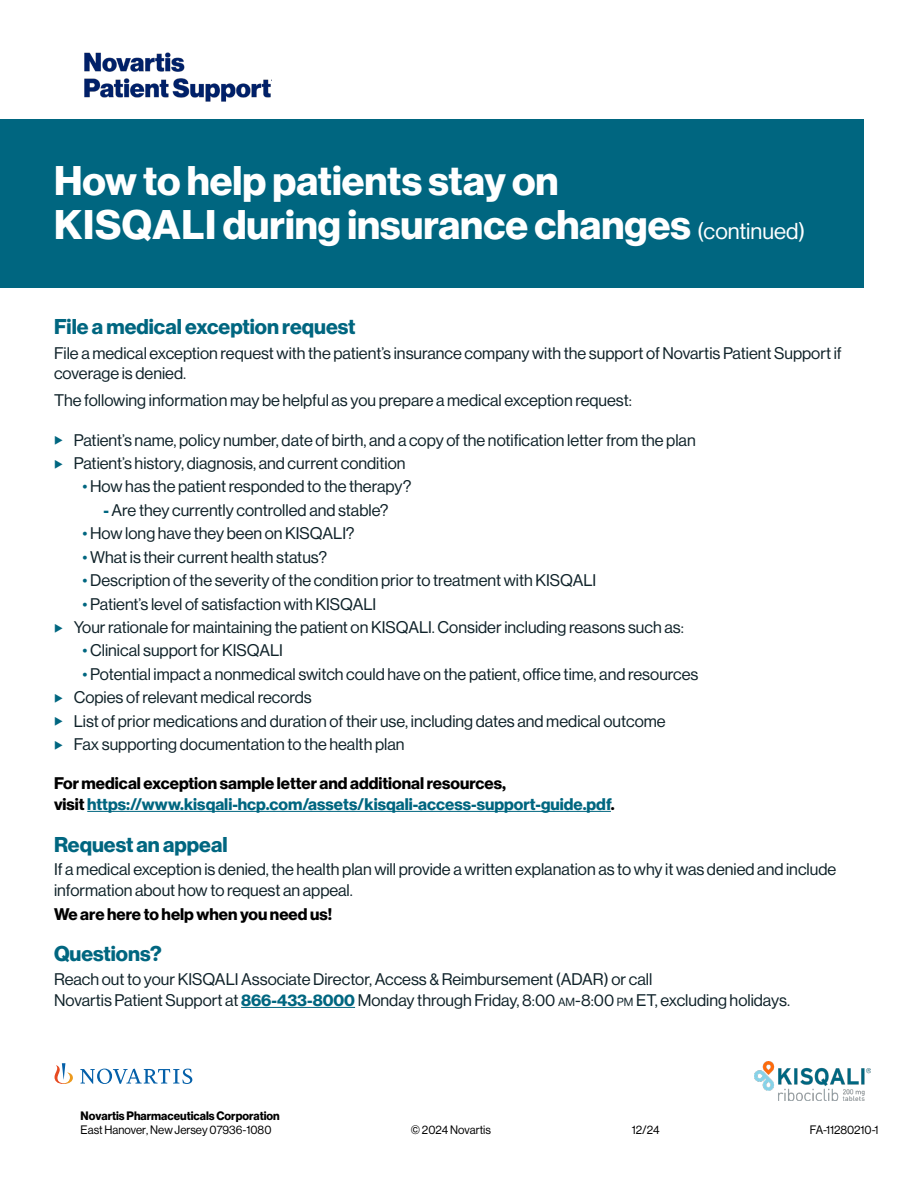
<style>
.page{position:relative;width:918px;height:1188px;background:#fff}
.page>*{position:absolute;margin:0;border:0;box-sizing:border-box;transform-origin:0 0}
.t1{font:700 40.5px/43.5px "Volta Modern Display 75";color:#fff}
.t2{font:700 21px "Volta Modern Display 75";color:#006680}
.t3{font:16.5px/21px "Volta Modern Display 55 Roman";color:#0f2229}
.t4{font:700 16.5px/21px "Volta Modern Display 75";color:#006680}
.t5{font:700 16.5px "Volta Modern Display 75";color:#000}
.t6{font:12px "Volta Modern Display 55 Roman";color:#000;scale:.96 1}
.t7{font:700 12px "Volta Modern Display 75";color:#000;scale:.96 1}
.s1{font-family:"Volta Modern Display 55 Roman";font-weight:400;font-size:22.5px}
.s2{color:#006680}
.s3{font-family:"Volta Modern Display 75";font-weight:700;color:#006680}
.s4{color:#000}
.s5{font-size:11.55px}
</style>
<div class="page">
<hr style="left:87px;top:811px;width:524px;height:1px;background:#006680">
<hr style="left:241px;top:1007px;width:114px;height:1px;background:#006680">
<div style="left:0;top:119px;width:864px;height:169px;background:#006680"></div>
<img style="left:754px;top:1062px;width:116px;height:38px">
<svg style="left:80px;top:1069px;width:112px;height:15px"></svg>
<svg style="left:55px;top:1063px;width:18px;height:21px"></svg>
<img style="left:84px;top:52px;width:187px;height:50px">
<h1 class="t1" style="left:54px;top:160px;width:753px">How to help patients stay on<br>KISQALI during insurance changes <span class="s1">(continued)</span></h1>
<p class="t2" style="left:54px;top:314px;width:303px">File a medical exception request</p>
<p class="t3" style="left:54px;top:344px;width:789px;line-height:19.8px">File a medical exception request with the patient’s insurance company with the support of Novartis Patient Support if coverage is denied.</p>
<p class="t3" style="left:54px;top:389px;width:579px">The following information may be helpful as you prepare a medical exception request:</p>
<p class="t3" style="left:54px;top:429px;width:643px"><span class="s2">◆</span> Patient’s name, policy number, date of birth, and a copy of the notification letter from the plan</p>
<p class="t3" style="left:54px;top:453px;width:353px"><span class="s2">◆</span> Patient’s history, diagnosis, and current condition</p>
<p class="t3" style="left:82px;top:476px;width:330px"><span class="s2">•</span> How has the patient responded to the therapy?</p>
<p class="t3" style="left:103px;top:499px;width:287px"><span class="s3">-</span> Are they currently controlled and stable?</p>
<p class="t3" style="left:82px;top:523px;width:273px"><span class="s2">•</span> How long have they been on KISQALI?</p>
<p class="t3" style="left:82px;top:546px;width:246px"><span class="s2">•</span> What is their current health status?</p>
<p class="t3" style="left:82px;top:570px;width:515px"><span class="s2">•</span> Description of the severity of the condition prior to treatment with KISQALI</p>
<p class="t3" style="left:82px;top:593px;width:295px"><span class="s2">•</span> Patient’s level of satisfaction with KISQALI</p>
<p class="t3" style="left:54px;top:617px;width:631px"><span class="s2">◆</span> Your rationale for maintaining the patient on KISQALI. Consider including reasons such as:</p>
<p class="t3" style="left:82px;top:640px;width:202px"><span class="s2">•</span> Clinical support for KISQALI</p>
<p class="t3" style="left:82px;top:663px;width:618px"><span class="s2">•</span> Potential impact a nonmedical switch could have on the patient, office time, and resources</p>
<p class="t3" style="left:54px;top:687px;width:259px"><span class="s2">◆</span> Copies of relevant medical records</p>
<p class="t3" style="left:54px;top:710px;width:613px"><span class="s2">◆</span> List of prior medications and duration of their use, including dates and medical outcome</p>
<p class="t3" style="left:54px;top:734px;width:352px"><span class="s2">◆</span> Fax supporting documentation to the health plan</p>
<p class="t4" style="left:54px;top:773px;width:562px"><span class="s4">For medical exception sample letter and additional resources,<br>visit</span> https://www.kisqali-hcp.com/assets/kisqali-access-support-guide.pdf<span class="s4">.</span></p>
<p class="t2" style="left:54px;top:832px;width:175px">Request an appeal</p>
<p class="t3" style="left:54px;top:859px;width:784px">If a medical exception is denied, the health plan will provide a written explanation as to why it was denied and include information about how to request an appeal.</p>
<p class="t5" style="left:54px;top:905px;width:280px">We are here to help when you need us!</p>
<p class="t2" style="left:54px;top:942px;width:109px">Questions?</p>
<p class="t3" style="left:54px;top:968px;width:738px">Reach out to your KISQALI Associate Director, Access &amp; Reimbursement (ADAR) or call<br>Novartis Patient Support at <span class="s3">866-433-8000</span> Monday through Friday, 8:00 <span class="s5">AM</span>-8:00 <span class="s5">PM</span> ET, excluding holidays.</p>
<p class="t7" style="left:81px;top:1109px;width:209px">Novartis Pharmaceuticals Corporation</p>
<p class="t6" style="left:81px;top:1123px;width:200px">East Hanover, New Jersey 07936-1080</p>
<p class="t6" style="left:411px;top:1123px;width:85px">© 2024 Novartis</p>
<p class="t6" style="left:632px;top:1123px;width:30px">12/24</p>
<p class="t6" style="left:810px;top:1123px;width:73px">FA-11280210-1</p>
</div>
